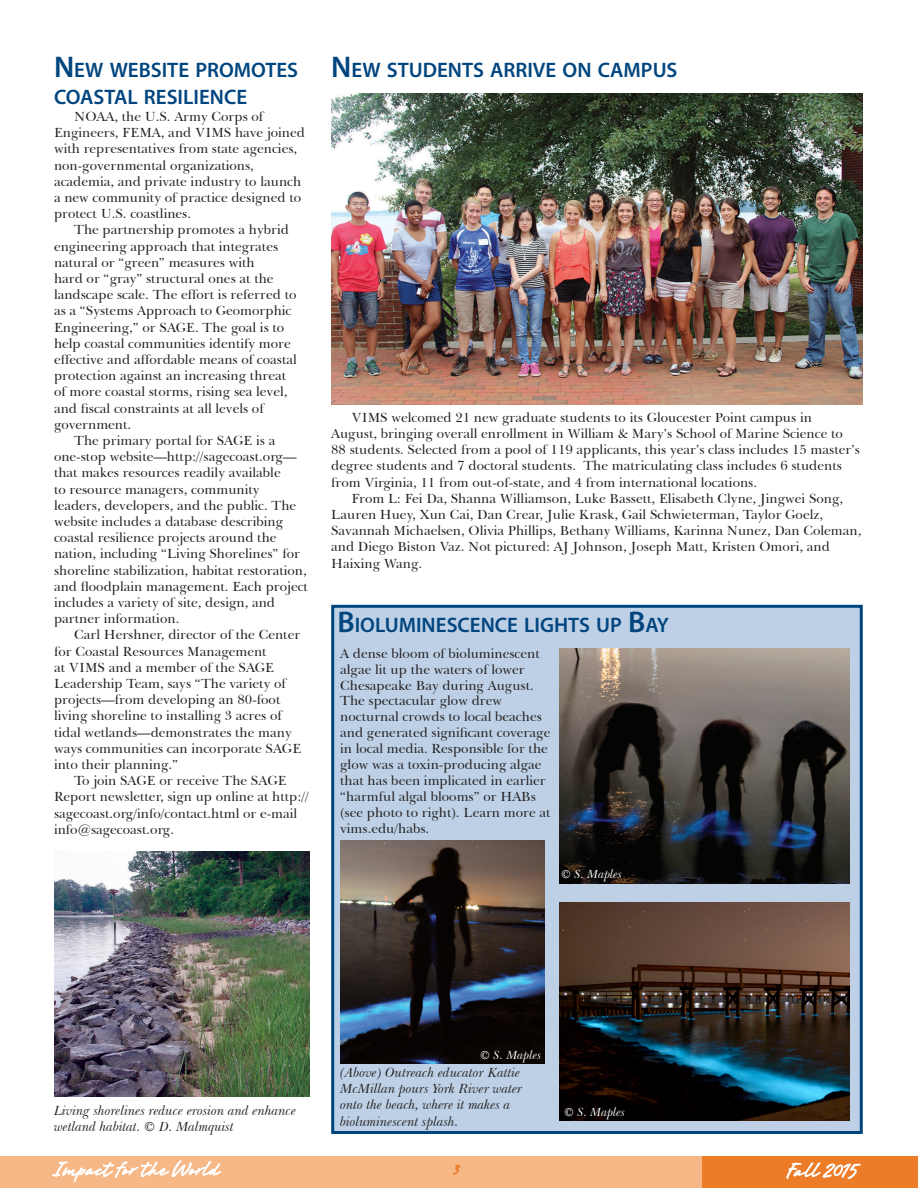
<style>
.page{position:relative;width:918px;height:1188px;background:#fff}
.page>*{position:absolute;margin:0;border:0;box-sizing:border-box;transform-origin:0 0}
.t1{font:24px "Brisa";letter-spacing:.015em;color:#fff}
.Headline_-_Articles{font:600 21px/27px "Myriad Pro";color:#01457f}
.Body_Text{font:13.5px/16.2px "Baskerville BT";color:#231f20}
.Body_Text-_No_Indent{font:13.5px/15.9px "Baskerville BT";color:#231f20}
.cutline{font:italic 13.5px/16.2px "Baskerville BT";color:#231f20}
.cutline-2{font:italic 12px "Baskerville BT";color:#fff}
.s1{font-size:30px}
</style>
<div class="page">
<div style="left:0;top:1156px;width:918px;height:32px;background:#f7b888"></div>
<div style="left:702px;top:1157px;width:216px;height:31px;background:#ed7c29"></div>
<svg style="left:786px;top:1162px;width:75px;height:18px"></svg>
<svg style="left:52px;top:1160px;width:169px;height:23px"></svg>
<svg style="left:453px;top:1165px;width:8px;height:10px"></svg>
<img style="left:54px;top:851px;width:256px;height:245px">
<div style="left:331px;top:605px;width:532px;height:529px;background:#bdd0e5;border:3px solid #01457f"></div>
<img style="left:331px;top:94px;width:532px;height:310px">
<img style="left:560px;top:903px;width:290px;height:218px">
<img style="left:560px;top:648px;width:290px;height:235px">
<img style="left:340px;top:840px;width:205px;height:224px">
<p class="Headline_-_Articles" style="left:54px;top:56px;width:246px"><span class="s1">N</span> EW WEBSITE PROMOTES<br>COASTAL RESILIENCE</p>
<p class="Body_Text" style="left:54px;top:108px;width:253px;text-indent:20px">NOAA, the U.S. Army Corps of Engineers, FEMA, and VIMS have joined with representatives from state agencies, non-governmental organizations, academia, and private industry to launch a new community of practice designed to protect U.S. coastlines.</p>
<p class="Body_Text" style="left:54px;top:222px;width:244px;text-indent:20px">The partnership promotes a hybrid engineering approach that integrates natural or “green” measures with<br>hard or “gray” structural ones at the landscape scale. The effort is referred to as a “Systems Approach to Geomorphic Engineering,” or SAGE. The goal is to help coastal communities identify more effective and affordable means of coastal protection against an increasing threat of more coastal storms, rising sea level, and fiscal constraints at all levels of government.</p>
<p class="Body_Text" style="left:54px;top:432px;width:256px;text-indent:20px">The primary portal for SAGE is a one-stop website—http://sagecoast.org— that makes resources readily available<br>to resource managers, community leaders, developers, and the public. The website includes a database describing coastal resilience projects around the nation, including “Living Shorelines” for shoreline stabilization, habitat restoration, and floodplain management. Each project includes a variety of site, design, and partner information.</p>
<p class="Body_Text" style="left:54px;top:627px;width:249px;text-indent:20px">Carl Hershner, director of the Center for Coastal Resources Management<br>at VIMS and a member of the SAGE Leadership Team, says “The variety of projects—from developing an 80-foot living shoreline to installing 3 acres of tidal wetlands—demonstrates the many ways communities can incorporate SAGE into their planning.”</p>
<p class="Body_Text" style="left:54px;top:773px;width:256px;text-indent:20px">To join SAGE or receive The SAGE Report newsletter, sign up online at http:// sagecoast.org/info/contact.html or e-mail info@sagecoast.org.</p>
<p class="Headline_-_Articles" style="left:331px;top:55px;width:348px"><span class="s1">N</span> EW STUDENTS ARRIVE ON CAMPUS</p>
<p class="Body_Text" style="left:331px;top:409px;width:530px;text-indent:20px">VIMS welcomed 21 new graduate students to its Gloucester Point campus in August, bringing overall enrollment in William &amp; Mary’s School of Marine Science to 88 students. Selected from a pool of 119 applicants, this year’s class includes 15 master’s degree students and 7 doctoral students. The matriculating class includes 6 students from Virginia, 11 from out-of-state, and 4 from international locations.</p>
<p class="Body_Text" style="left:331px;top:490px;width:532px;text-indent:20px">From L: Fei Da, Shanna Williamson, Luke Bassett, Elisabeth Clyne, Jingwei Song, Lauren Huey, Xun Cai, Dan Crear, Julie Krask, Gail Schwieterman, Taylor Goelz, Savannah Michaelsen, Olivia Phillips, Bethany Williams, Karinna Nunez, Dan Coleman, and Diego Biston Vaz. Not pictured: AJ Johnson, Joseph Matt, Kristen Omori, and Haixing Wang.</p>
<p class="Headline_-_Articles" style="left:338px;top:611px;width:333px"><span class="s1">B</span>IOLUMINESCENCE LIGHTS UP <span class="s1">B</span>AY</p>
<p class="Body_Text-_No_Indent" style="left:340px;top:645px;width:212px">A dense bloom of bioluminescent algae lit up the waters of lower<br>Chesapeake Bay during August.<br>The spectacular glow drew nocturnal crowds to local beaches and generated significant coverage in local media. Responsible for the glow was a toxin-producing algae that has been implicated in earlier “harmful algal blooms” or HABs (see photo to right). Learn more at vims.edu/habs.</p>
<p class="cutline-2" style="left:561px;top:867px;width:63px">© S. Maples</p>
<p class="cutline" style="left:54px;top:1102px;width:244px">Living shorelines reduce erosion and enhance wetland habitat. © D. Malmquist</p>
<p class="cutline-2" style="left:480px;top:1047px;width:63px">© S. Maples</p>
<p class="cutline" style="left:340px;top:1064px;width:184px">(Above) Outreach educator Kattie<br>McMillan pours York River water onto the beach, where it makes a bioluminescent splash.</p>
<p class="cutline-2" style="left:564px;top:1104px;width:63px">© S. Maples</p>
<h1 class="t1" style="left:786px;top:1158px;width:73px">Fall 2015</h1>
</div>
